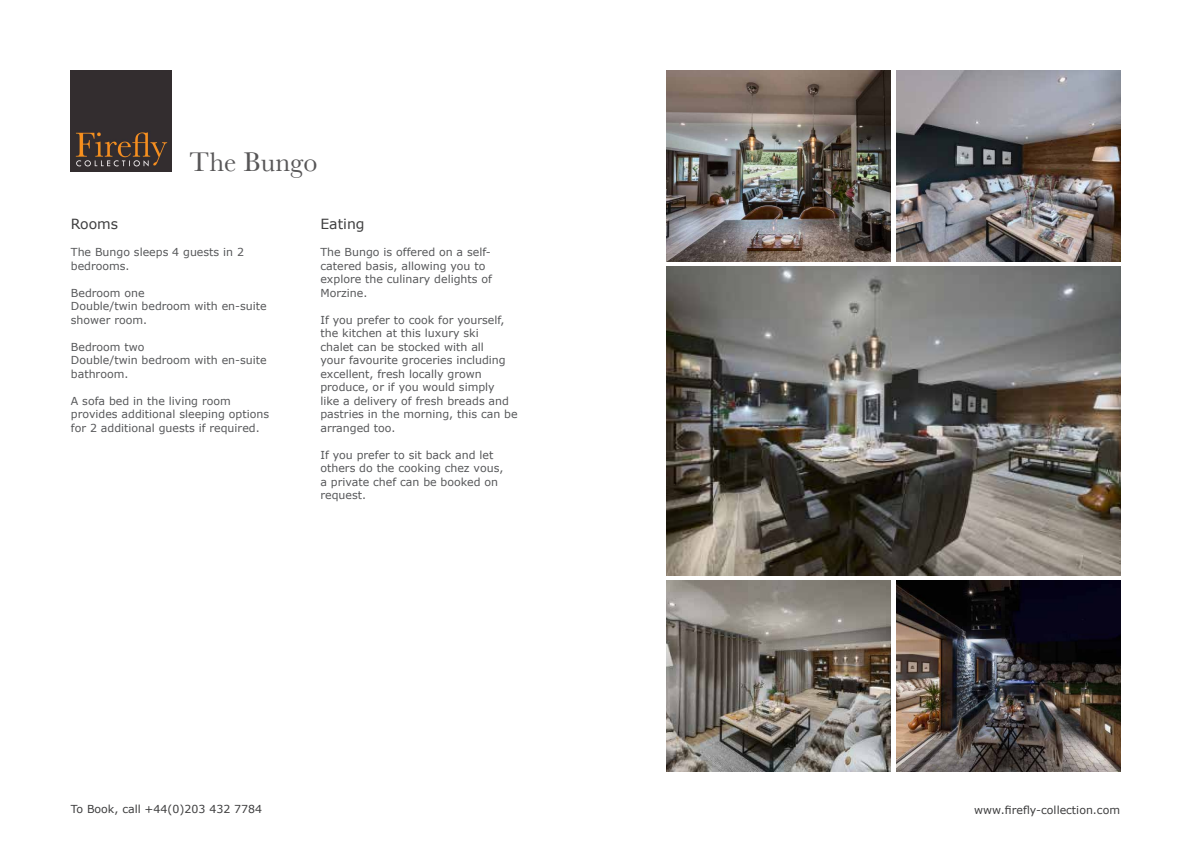
<style>
.page{position:relative;width:1191px;height:842px;background:#fff}
.page>*{position:absolute;margin:0;border:0;box-sizing:border-box;transform-origin:0 0}
.t1{font:28px "Baskerville";color:#575657}
.t2{font:14px "Verdana";color:#3e3e3f}
.t3{font:11px/13.5px "Verdana";color:#57585a}
.t4{font:11px "Verdana";color:#3e3e3f}
</style>
<div class="page">
<img style="left:71px;top:71px;width:101px;height:101px">
<img style="left:666px;top:267px;width:454px;height:308px">
<img style="left:896px;top:581px;width:224px;height:190px">
<img style="left:666px;top:581px;width:224px;height:190px">
<img style="left:666px;top:71px;width:224px;height:190px">
<img style="left:896px;top:71px;width:224px;height:190px">
<p class="t1" style="left:190px;top:145px;width:129px">The Bungo</p>
<p class="t2" style="left:71px;top:215px;width:49px">Rooms</p>
<p class="t3" style="left:71px;top:245px;width:175px">The Bungo sleeps 4 guests in 2 bedrooms.</p>
<p class="t3" style="left:71px;top:286px;width:75px">Bedroom one</p>
<p class="t3" style="left:71px;top:299px;width:197px">Double/twin bedroom with en-suite shower room.</p>
<p class="t3" style="left:71px;top:340px;width:75px">Bedroom two</p>
<p class="t3" style="left:71px;top:353px;width:197px">Double/twin bedroom with en-suite bathroom.</p>
<p class="t3" style="left:71px;top:394px;width:200px">A sofa bed in the living room provides additional sleeping options for 2 additional guests if required.</p>
<p class="t2" style="left:320px;top:215px;width:46px">Eating</p>
<p class="t3" style="left:320px;top:245px;width:173px">The Bungo is offered on a self&shy;catered basis, allowing you to explore the culinary delights of<br>Morzine.</p>
<p class="t3" style="left:320px;top:313px;width:199px">If you prefer to cook for yourself, the kitchen at this luxury ski<br>chalet can be stocked with all<br>your favourite groceries including excellent, fresh locally grown produce, or if you would simply<br>like a delivery of fresh breads and pastries in the morning, this can be arranged too.</p>
<p class="t3" style="left:320px;top:448px;width:184px">If you prefer to sit back and let others do the cooking chez vous, a private chef can be booked on request.</p>
<p class="t4" style="left:71px;top:802px;width:193px">To Book, call +44(0)203 432 7784</p>
<p class="t4" style="left:974px;top:803px;width:147px">www.firefly-collection.com</p>
</div>
